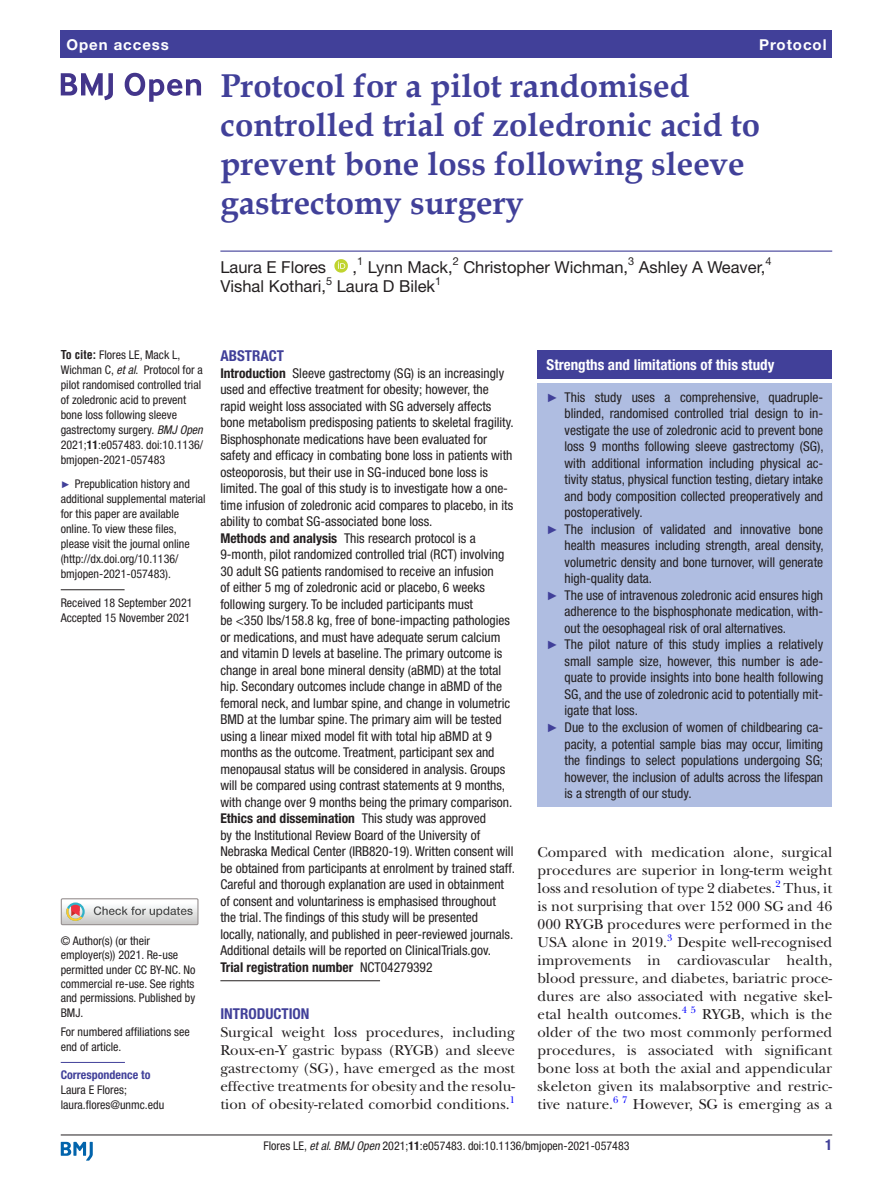
<style>
.page{position:relative;width:893px;height:1191px;background:#fff}
.page>*{position:absolute;margin:0;border:0;box-sizing:border-box;transform-origin:0 0}
.t1{font:700 33px/39px "Book Antiqua";color:#414099}
.t2{font:16.5px "Helvetica Neue LT Std";color:#231f20}
.t3{font:15px/18px "New Baskerville";color:#231f20;text-align:justify}
.t4{font:700 condensed 15px "Helvetica Neue LT Std";color:#fff}
.t5{font:700 condensed 15px "Helvetica Neue LT Std";color:#414099}
.t6{font:700 15px "Helvetica Neue LT Std";letter-spacing:.065em;color:#fff}
.t7{font:condensed 13.5px/16.5px "Helvetica Neue LT Std";color:#231f20}
.t8{font:condensed 12px/15px "Helvetica Neue LT Std";color:#231f20}
.t9{font:700 condensed 12px "Helvetica Neue LT Std";color:#414099}
.t10{font:10.95px "Helvetica Neue LT Std";color:#231f20}
.t11{font:9.9px "New Baskerville";color:#00f}
.s1{font-family:"Helvetica LT Std";font-weight:700}
.s2{font-style:italic}
.s3{font-weight:700}
.s4{font-family:"Arial";font-stretch:normal;font-size:9.75px;color:#414099}
.s5{font-family:"Arial";font-stretch:normal;font-size:12px;color:#414099}
</style>
<div class="page">
<hr style="left:61px;top:1134px;width:771px;height:1px;background:#231f20">
<svg style="left:61px;top:1141px;width:32px;height:19px"></svg>
<div style="left:61px;top:31px;width:771px;height:27px;background:#414099"></div>
<hr style="left:220px;top:250px;width:612px;height:2px;background:#414099">
<svg style="left:334px;top:259px;width:14px;height:14px"></svg>
<hr style="left:61px;top:589px;width:64px;height:1px;background:#231f20">
<hr style="left:61px;top:1062px;width:64px;height:1px;background:#414099">
<svg style="left:61px;top:73px;width:52px;height:27px"></svg>
<svg style="left:125px;top:73px;width:76px;height:29px"></svg>
<div style="left:61px;top:898px;width:138px;height:27px;border:1px solid #969090"></div>
<svg style="left:61px;top:898px;width:137px;height:26px"></svg>
<hr style="left:220px;top:980px;width:160px;height:1px;background:#231f20">
<div style="left:538px;top:350px;width:294px;height:29px;background:#414099"></div>
<div style="left:538px;top:383px;width:294px;height:424px;background:#afbde1"></div>
<p class="t6" style="left:66px;top:35px;width:104px">Open access</p>
<p class="t6" style="left:759px;top:35px;width:69px">Protocol</p>
<h1 class="t1" style="left:220px;top:66px;width:541px">Protocol for a pilot randomised controlled trial of zoledronic acid to prevent bone loss following sleeve gastrectomy surgery</h1>
<p class="t2" style="left:220px;top:257px;width:107px">Laura E Flores</p>
<p class="t2" style="left:352px;top:257px;width:6px">,</p>
<p class="t10" style="left:357px;top:255px;width:8px">1</p>
<p class="t2" style="left:368px;top:257px;width:86px">Lynn Mack,</p>
<p class="t10" style="left:453px;top:255px;width:8px">2</p>
<p class="t2" style="left:463px;top:257px;width:166px">Christopher Wichman,</p>
<p class="t10" style="left:628px;top:255px;width:8px">3</p>
<p class="t2" style="left:639px;top:257px;width:128px">Ashley A Weaver,</p>
<p class="t10" style="left:765px;top:255px;width:8px">4</p>
<p class="t2" style="left:220px;top:276px;width:107px">Vishal Kothari,</p>
<p class="t10" style="left:326px;top:274px;width:8px">5</p>
<p class="t2" style="left:337px;top:276px;width:100px">Laura D Bilek</p>
<p class="t10" style="left:435px;top:274px;width:8px">1</p>
<p class="t8" style="left:61px;top:347px;width:144px"><span class="s1">To cite:</span> Flores LE, Mack L,<br>Wichman C, <span class="s2">et al</span>. Protocol for a pilot randomised controlled trial of zoledronic acid to prevent bone loss following sleeve gastrectomy surgery. <span class="s2">BMJ Open<br></span>2021;<span class="s3">11</span>:e057483. doi:10.1136/ bmjopen-2021-057483</p>
<p class="t8" style="left:61px;top:476px;width:146px"><span class="s4">►</span> Prepublication history and additional supplemental material for this paper are available online. To view these files, please visit the journal online (http://dx.doi.org/10.1136/ bmjopen-2021-057483).</p>
<p class="t8" style="left:61px;top:595px;width:133px">Received 18 September 2021<br>Accepted 15 November 2021</p>
<p class="t8" style="left:61px;top:933px;width:136px;line-height:14.4px">© Author(s) (or their employer(s)) 2021. Re-use permitted under CC BY-NC. No commercial re-use. See rights and permissions. Published by<br>BMJ.</p>
<p class="t8" style="left:61px;top:1024px;width:130px">For numbered affiliations see end of article.</p>
<p class="t9" style="left:61px;top:1067px;width:91px">Correspondence to</p>
<p class="t8" style="left:61px;top:1082px;width:105px">Laura E Flores; laura.flores@unmc.edu</p>
<p class="t5" style="left:220px;top:347px;width:65px">ABSTRACT</p>
<p class="t7" style="left:220px;top:364px;width:296px"><span class="s3">Introduction</span> Sleeve gastrectomy (SG) is an increasingly used and effective treatment for obesity; however, the rapid weight loss associated with SG adversely affects bone metabolism predisposing patients to skeletal fragility.<br>Bisphosphonate medications have been evaluated for safety and efficacy in combating bone loss in patients with osteoporosis, but their use in SG-induced bone loss is limited. The goal of this study is to investigate how a one&shy;time infusion of zoledronic acid compares to placebo, in its ability to combat SG-associated bone loss.<br><span class="s3">Methods and analysis</span> This research protocol is a 9-month, pilot randomized controlled trial (RCT) involving 30 adult SG patients randomised to receive an infusion<br>of either 5 mg of zoledronic acid or placebo, 6 weeks following surgery. To be included participants must<br>be &lt;350 lbs/158.8 kg, free of bone-impacting pathologies or medications, and must have adequate serum calcium and vitamin D levels at baseline. The primary outcome is change in areal bone mineral density (aBMD) at the total hip. Secondary outcomes include change in aBMD of the femoral neck, and lumbar spine, and change in volumetric BMD at the lumbar spine. The primary aim will be tested using a linear mixed model fit with total hip aBMD at 9 months as the outcome. Treatment, participant sex and menopausal status will be considered in analysis. Groups will be compared using contrast statements at 9 months, with change over 9 months being the primary comparison.<br><span class="s3">Ethics and dissemination</span> This study was approved<br>by the Institutional Review Board of the University of Nebraska Medical Center (IRB820-19). Written consent will be obtained from participants at enrolment by trained staff.<br>Careful and thorough explanation are used in obtainment of consent and voluntariness is emphasised throughout the trial. The findings of this study will be presented locally, nationally, and published in peer-reviewed journals.<br>Additional details will be reported on ClinicalTrials.gov.<br><span class="s3">Trial registration number</span> NCT04279392</p>
<p class="t5" style="left:220px;top:1005px;width:91px">INTRODUCTION</p>
<p class="t3" style="left:220px;top:1023px;width:296px">Surgical weight loss procedures, including Roux-en-Y gastric bypass (RYGB) and sleeve gastrectomy (SG), have emerged as the most effective treatments for obesity and the resolu&shy;tion of obesity-related comorbid conditions.<sup>1</sup></p>
<p class="t4" style="left:547px;top:356px;width:229px">Strengths and limitations of this study</p>
<p class="t7" style="left:547px;top:389px;width:278px"><span class="s5">►</span> This study uses a comprehensive, quadruple-</p>
<p class="t7" style="left:565px;top:405px;width:260px">blinded, randomised controlled trial design to in-</p>
<p class="t7" style="left:565px;top:422px;width:260px">vestigate the use of zoledronic acid to prevent bone</p>
<p class="t7" style="left:565px;top:438px;width:261px">loss 9 months following sleeve gastrectomy (SG),</p>
<p class="t7" style="left:565px;top:455px;width:260px">with additional information including physical ac-</p>
<p class="t7" style="left:565px;top:471px;width:260px">tivity status, physical function testing, dietary intake</p>
<p class="t7" style="left:565px;top:488px;width:260px">and body composition collected preoperatively and</p>
<p class="t7" style="left:565px;top:504px;width:80px">postoperatively.</p>
<p class="t7" style="left:547px;top:521px;width:278px"><span class="s5">►</span> The inclusion of validated and innovative bone</p>
<p class="t7" style="left:565px;top:537px;width:261px">health measures including strength, areal density,</p>
<p class="t7" style="left:565px;top:554px;width:260px">volumetric density and bone turnover, will generate</p>
<p class="t7" style="left:565px;top:570px;width:89px">high-quality data.</p>
<p class="t7" style="left:547px;top:587px;width:278px"><span class="s5">►</span> The use of intravenous zoledronic acid ensures high</p>
<p class="t7" style="left:565px;top:603px;width:260px">adherence to the bisphosphonate medication, with-</p>
<p class="t7" style="left:565px;top:620px;width:223px">out the oesophageal risk of oral alternatives.</p>
<p class="t7" style="left:547px;top:636px;width:278px"><span class="s5">►</span> The pilot nature of this study implies a relatively</p>
<p class="t7" style="left:565px;top:653px;width:260px">small sample size, however, this number is ade-</p>
<p class="t7" style="left:565px;top:669px;width:260px">quate to provide insights into bone health following</p>
<p class="t7" style="left:565px;top:686px;width:260px">SG, and the use of zoledronic acid to potentially mit-</p>
<p class="t7" style="left:565px;top:702px;width:75px">igate that loss.</p>
<p class="t7" style="left:547px;top:719px;width:278px"><span class="s5">►</span> Due to the exclusion of women of childbearing ca-</p>
<p class="t7" style="left:565px;top:735px;width:260px">pacity, a potential sample bias may occur, limiting</p>
<p class="t7" style="left:565px;top:752px;width:260px">the findings to select populations undergoing SG;</p>
<p class="t7" style="left:565px;top:768px;width:260px">however, the inclusion of adults across the lifespan</p>
<p class="t7" style="left:565px;top:785px;width:129px">is a strength of our study.</p>
<p class="t3" style="left:538px;top:843px;width:296px">Compared with medication alone, surgical procedures are superior in long-term weight loss and resolution of type 2 diabetes.<sup>2</sup> Thus, it is not surprising that over 152 000 SG and 46<br>000 RYGB procedures were performed in the USA alone in 2019.</p>
<p class="t11" style="left:667px;top:931px;width:7px">3</p>
<p class="t3" style="left:538px;top:933px;width:296px;text-indent:140px">Despite well-recognised improvements in cardiovascular health, blood pressure, and diabetes, bariatric proce&shy;dures are also associated with negative skel&shy;etal health outcomes.<sup>4</sup> <sup>5</sup> RYGB, which is the older of the two most commonly performed procedures, is associated with significant bone loss at both the axial and appendicular skeleton given its malabsorptive and restric&shy;tive nature.</p>
<p class="t11" style="left:613px;top:1093px;width:16px">6 7</p>
<p class="t3" style="left:633px;top:1095px;width:201px">However, SG is emerging as a</p>
<p class="t8" style="left:263px;top:1137px;width:368px">Flores LE, <span class="s2">et al</span>. <span class="s2">BMJ Open</span> 2021;<span class="s3">11</span>:e057483. doi:10.1136/bmjopen-2021-057483</p>
<p class="t5" style="left:825px;top:1135px;width:9px">1</p>
</div>
